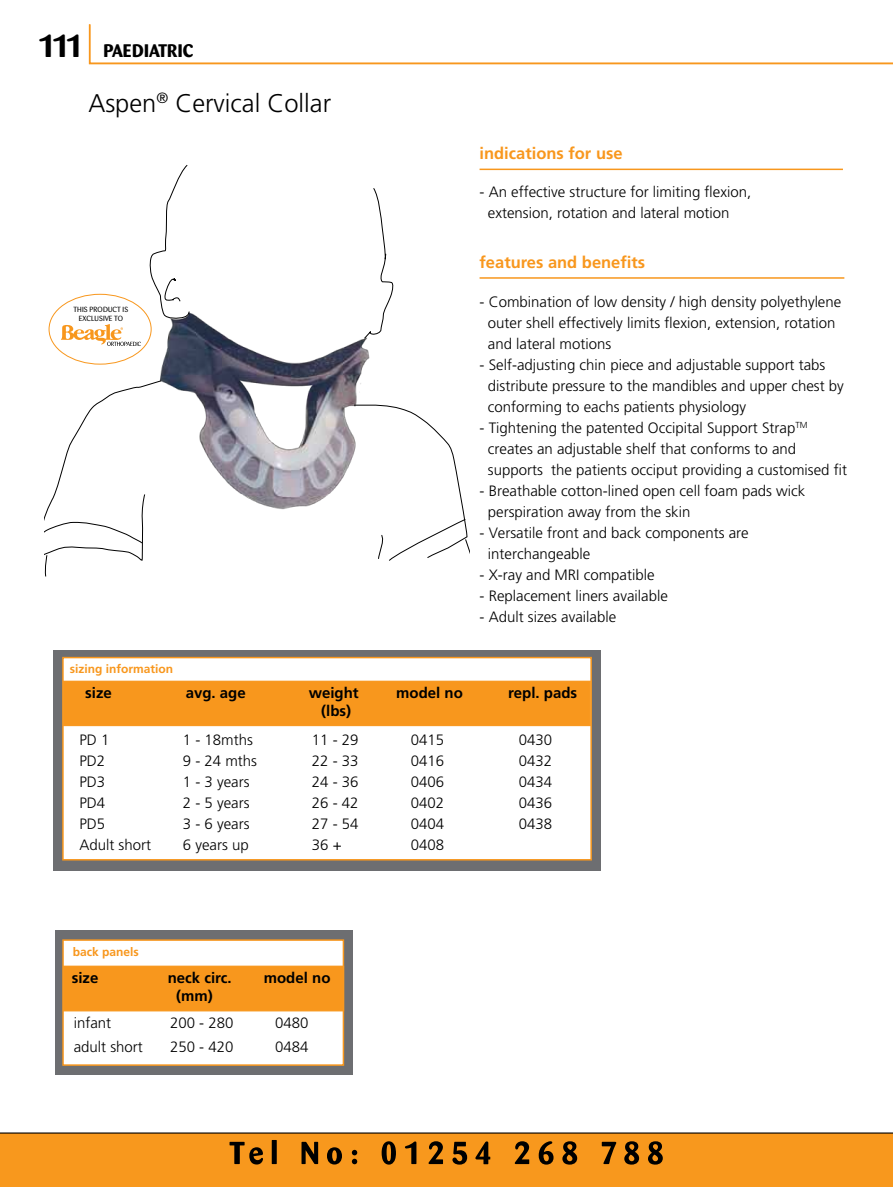
<style>
.page{position:relative;width:893px;height:1187px;background:#fff}
.page>*{position:absolute;margin:0;border:0;box-sizing:border-box;transform-origin:0 0}
.t1{font:700 31.5px "Barmeno";color:#000}
.t2{font:300 25.5px "Frutiger";color:#000}
.t3{font:700 18px "Barmeno";color:#000}
.t4{font:700 16.5px "Frutiger";color:#f8971d}
.t5{font:300 15px/21px "Frutiger";color:#000}
.t6{font:700 15px "Frutiger";color:#000}
.t7{font:700 12px "Frutiger";color:#f8971d}
.t8{font:7.35px/9.3px "Barmeno";letter-spacing:.02em;color:#000;text-align:center}
</style>
<div class="page">
<svg style="left:88px;top:24px;width:805px;height:41px"></svg>
<div style="left:0;top:1132px;width:893px;height:54px;background:#f8981d"></div>
<svg style="left:230px;top:1139px;width:433px;height:25px;background:#b46e15"></svg>
<hr style="left:480px;top:168px;width:363px;height:2px;background:#f8971d">
<hr style="left:480px;top:277px;width:364px;height:2px;background:#f8971d">
<img style="left:50px;top:293px;width:314px;height:217px">
<svg style="left:45px;top:380px;width:117px;height:197px"></svg>
<svg style="left:364px;top:188px;width:30px;height:177px"></svg>
<svg style="left:149px;top:165px;width:41px;height:154px"></svg>
<svg style="left:354px;top:404px;width:115px;height:157px"></svg>
<div style="left:53px;top:650px;width:547px;height:220px;background:#6d6e71"></div>
<div style="left:62px;top:656px;width:530px;height:204px;background:#fff;border:2px solid #f8971d"></div>
<div style="left:63px;top:681px;width:527px;height:44px;background:#f8971d"></div>
<div style="left:63px;top:680px;width:528px;height:46px;border:2px solid #f89921"></div>
<div style="left:55px;top:929px;width:297px;height:145px;background:#6d6e71"></div>
<div style="left:62px;top:939px;width:282px;height:126px;background:#fff;border:2px solid #f8971d"></div>
<div style="left:64px;top:966px;width:279px;height:44px;background:#f8971d"></div>
<div style="left:63px;top:965px;width:281px;height:46px;border:2px solid #f89921"></div>
<svg style="left:61px;top:324px;width:80px;height:22px"></svg>
<h1 class="t1" style="left:39px;top:26px;width:46px">111</h1>
<p class="t3" style="left:103px;top:40px;width:92px">PAEDIATRIC</p>
<h2 class="t2" style="left:88px;top:88px;width:244px">Aspen<sup>®</sup> Cervical Collar</h2>
<p class="t8" style="left:73px;top:305px;width:56px">THIS PRODUCT IS<br>EXCLUSIVE TO</p>
<p class="t4" style="left:480px;top:143px;width:145px">indications for use</p>
<p class="t5" style="left:488px;top:181px;width:265px;text-indent:-8px">- An effective structure for limiting flexion, extension, rotation and lateral motion</p>
<p class="t4" style="left:480px;top:253px;width:167px">features and benefits</p>
<p class="t5" style="left:488px;top:291px;width:355px;text-indent:-8px">- Combination of low density / high density polyethylene outer shell effectively limits flexion, extension, rotation and lateral motions</p>
<p class="t5" style="left:488px;top:354px;width:357px;text-indent:-8px">- Self-adjusting chin piece and adjustable support tabs distribute pressure to the mandibles and upper chest by conforming to eachs patients physiology</p>
<p class="t5" style="left:488px;top:417px;width:361px;text-indent:-8px">- Tightening the patented Occipital Support Strap<sup>TM </sup>creates an adjustable shelf that conforms to and supports the patients occiput providing a customised fit</p>
<p class="t5" style="left:488px;top:480px;width:319px;text-indent:-8px">- Breathable cotton-lined open cell foam pads wick perspiration away from the skin</p>
<p class="t5" style="left:488px;top:522px;width:262px;text-indent:-8px">- Versatile front and back components are interchangeable</p>
<p class="t5" style="left:480px;top:564px;width:177px">- X-ray and MRI compatible</p>
<p class="t5" style="left:480px;top:585px;width:190px">- Replacement liners available</p>
<p class="t5" style="left:480px;top:606px;width:138px">- Adult sizes available</p>
<p class="t7" style="left:70px;top:661px;width:105px">sizing information</p>
<p class="t6" style="left:85px;top:684px;width:28px">size</p>
<p class="t6" style="left:186px;top:684px;width:62px">avg. age</p>
<p class="t6" style="left:309px;top:684px;width:52px">weight</p>
<p class="t6" style="left:396px;top:684px;width:68px">model no</p>
<p class="t6" style="left:508px;top:684px;width:70px">repl. pads</p>
<p class="t6" style="left:321px;top:702px;width:31px">(lbs)</p>
<p class="t5" style="left:79px;top:729px;width:32px">PD 1</p>
<p class="t5" style="left:183px;top:729px;width:72px">1 - 18mths</p>
<p class="t5" style="left:312px;top:729px;width:48px">11 - 29</p>
<p class="t5" style="left:411px;top:729px;width:35px">0415</p>
<p class="t5" style="left:519px;top:729px;width:35px">0430</p>
<p class="t5" style="left:79px;top:750px;width:27px">PD2</p>
<p class="t5" style="left:183px;top:750px;width:76px">9 - 24 mths</p>
<p class="t5" style="left:312px;top:750px;width:48px">22 - 33</p>
<p class="t5" style="left:411px;top:750px;width:35px">0416</p>
<p class="t5" style="left:519px;top:750px;width:35px">0432</p>
<p class="t5" style="left:79px;top:771px;width:27px">PD3</p>
<p class="t5" style="left:183px;top:771px;width:68px">1 - 3 years</p>
<p class="t5" style="left:312px;top:771px;width:48px">24 - 36</p>
<p class="t5" style="left:411px;top:771px;width:35px">0406</p>
<p class="t5" style="left:519px;top:771px;width:35px">0434</p>
<p class="t5" style="left:79px;top:792px;width:27px">PD4</p>
<p class="t5" style="left:183px;top:792px;width:68px">2 - 5 years</p>
<p class="t5" style="left:312px;top:792px;width:48px">26 - 42</p>
<p class="t5" style="left:411px;top:792px;width:35px">0402</p>
<p class="t5" style="left:519px;top:792px;width:35px">0436</p>
<p class="t5" style="left:79px;top:813px;width:27px">PD5</p>
<p class="t5" style="left:183px;top:813px;width:68px">3 - 6 years</p>
<p class="t5" style="left:312px;top:813px;width:48px">27 - 54</p>
<p class="t5" style="left:411px;top:813px;width:35px">0404</p>
<p class="t5" style="left:519px;top:813px;width:35px">0438</p>
<p class="t5" style="left:79px;top:834px;width:73px">Adult short</p>
<p class="t5" style="left:183px;top:834px;width:67px">6 years up</p>
<p class="t5" style="left:312px;top:834px;width:31px">36 +</p>
<p class="t5" style="left:411px;top:834px;width:35px">0408</p>
<p class="t7" style="left:73px;top:944px;width:68px">back panels</p>
<p class="t6" style="left:72px;top:968px;width:28px">size</p>
<p class="t6" style="left:168px;top:968px;width:65px">neck circ.</p>
<p class="t6" style="left:264px;top:968px;width:68px">model no</p>
<p class="t6" style="left:176px;top:986px;width:38px">(mm)</p>
<p class="t5" style="left:74px;top:1012px;width:39px">infant</p>
<p class="t5" style="left:170px;top:1012px;width:65px">200 - 280</p>
<p class="t5" style="left:275px;top:1012px;width:35px">0480</p>
<p class="t5" style="left:74px;top:1036px;width:71px">adult short</p>
<p class="t5" style="left:170px;top:1036px;width:65px">250 - 420</p>
<p class="t5" style="left:275px;top:1036px;width:35px">0484</p>
</div>
